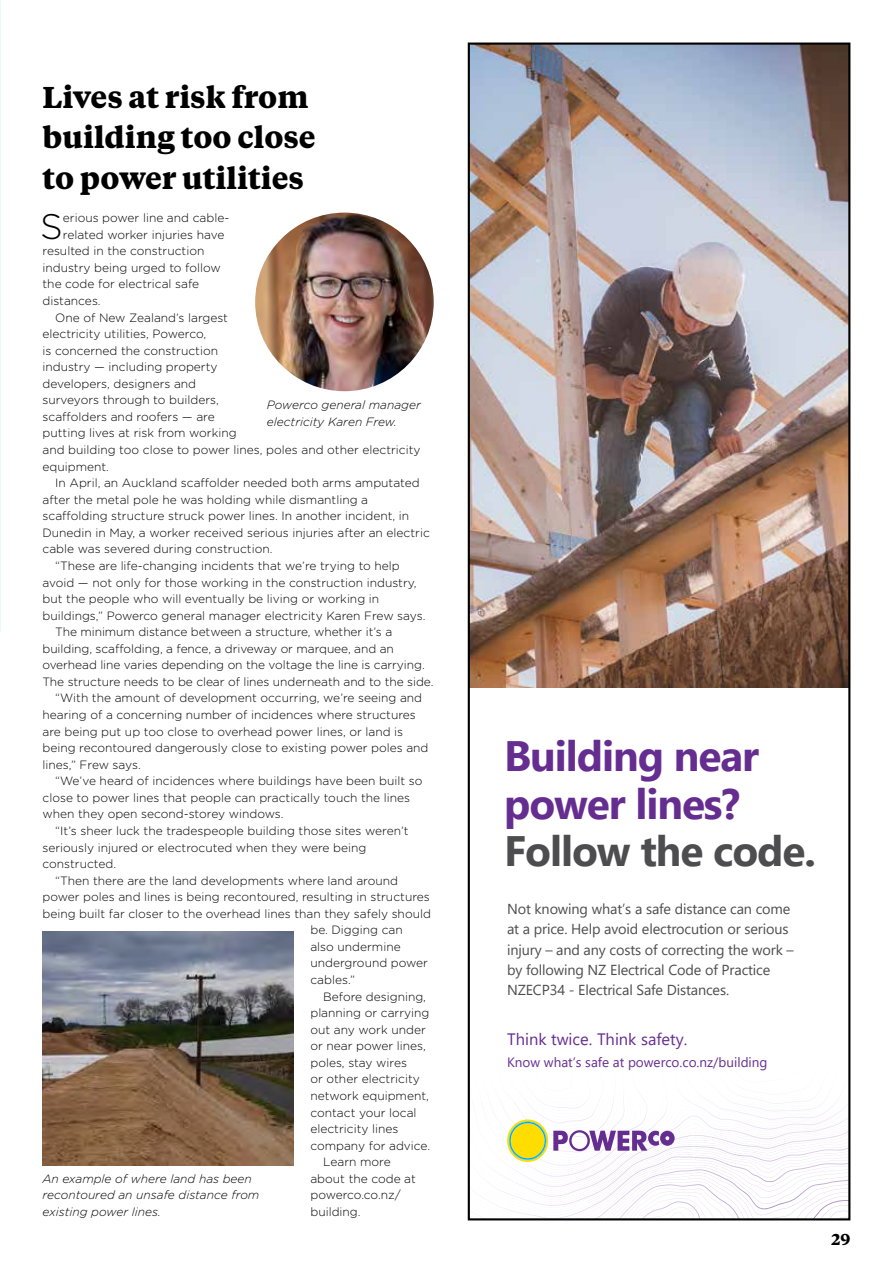
<style>
.page{position:relative;width:893px;height:1263px;background:#fff}
.page>*{position:absolute;margin:0;border:0;box-sizing:border-box;transform-origin:0 0}
.t1{font:700 42.45px/47.5px "Segoe UI";letter-spacing:-.025em;color:#662d91}
.t2{font:700 42.45px "Segoe UI";letter-spacing:-.025em;color:#4d4d4f}
.t3{font:300 35.4px "Gotham Rounded";color:#000}
.t4{font:700 30px/40.5px "Tiempos Text";color:#000}
.t5{font:16.5px "Segoe UI";color:#662d91}
.t6{font:700 15.75px "Tiempos Text";color:#000}
.t7{font:14.4px/20.2px "Segoe UI";letter-spacing:-.01em;color:#4d4d4f}
.t8{font:13.5px "Segoe UI";color:#662d91}
.t9{font:300 12px "Gotham Rounded";color:#000}
.t10{font:italic 300 12px/16.5px "Gotham Rounded";color:#000}
</style>
<div class="page">
<img style="left:471px;top:46px;width:376px;height:642px">
<svg style="left:493px;top:1097px;width:354px;height:120px"></svg>
<div style="left:468px;top:43px;width:382px;height:1177px;border:2px solid #000"></div>
<img style="left:43px;top:931px;width:250px;height:234px">
<img style="left:255px;top:213px;width:179px;height:178px;border-radius:89px">
<h3 class="t4" style="left:43px;top:75px;width:275px">Lives at risk from building too close to power utilities</h3>
<h2 class="t3" style="left:40px;top:203px;width:24px">S</h2>
<p class="t9" style="left:63px;top:210px;width:168px">erious power line and cable-</p>
<p class="t9" style="left:63px;top:226px;width:163px">related worker injuries have</p>
<p class="t9" style="left:43px;top:243px;width:163px">resulted in the construction</p>
<p class="t9" style="left:43px;top:260px;width:180px">industry being urged to follow</p>
<p class="t9" style="left:43px;top:276px;width:158px">the code for electrical safe</p>
<p class="t9" style="left:43px;top:293px;width:60px">distances.</p>
<p class="t9" style="left:55px;top:309px;width:174px">One of New Zealand’s largest</p>
<p class="t9" style="left:43px;top:326px;width:165px">electricity utilities, Powerco,</p>
<p class="t9" style="left:43px;top:342px;width:177px">is concerned the construction</p>
<p class="t9" style="left:43px;top:359px;width:177px">industry — including property</p>
<p class="t9" style="left:43px;top:375px;width:155px">developers, designers and</p>
<p class="t9" style="left:43px;top:392px;width:178px">surveyors through to builders,</p>
<p class="t9" style="left:43px;top:409px;width:174px">scaffolders and roofers — are</p>
<p class="t9" style="left:43px;top:425px;width:196px">putting lives at risk from working</p>
<p class="t9" style="left:43px;top:442px;width:380px">and building too close to power lines, poles and other electricity</p>
<p class="t9" style="left:43px;top:458px;width:68px">equipment.</p>
<p class="t9" style="left:55px;top:475px;width:366px">In April, an Auckland scaffolder needed both arms amputated</p>
<p class="t9" style="left:43px;top:491px;width:327px">after the metal pole he was holding while dismantling a</p>
<p class="t9" style="left:43px;top:508px;width:368px">scaffolding structure struck power lines. In another incident, in</p>
<p class="t9" style="left:43px;top:525px;width:389px">Dunedin in May, a worker received serious injuries after an electric</p>
<p class="t9" style="left:43px;top:541px;width:232px">cable was severed during construction.</p>
<p class="t9" style="left:55px;top:558px;width:346px">“These are life-changing incidents that we’re trying to help</p>
<p class="t9" style="left:43px;top:574px;width:376px">avoid — not only for those working in the construction industry,</p>
<p class="t9" style="left:43px;top:591px;width:338px">but the people who will eventually be living or working in</p>
<p class="t9" style="left:43px;top:607px;width:384px">buildings,” Powerco general manager electricity Karen Frew says.</p>
<p class="t9" style="left:55px;top:624px;width:338px">The minimum distance between a structure, whether it’s a</p>
<p class="t9" style="left:43px;top:640px;width:353px">building, scaffolding, a fence, a driveway or marquee, and an</p>
<p class="t9" style="left:43px;top:657px;width:384px">overhead line varies depending on the voltage the line is carrying.</p>
<p class="t9" style="left:43px;top:674px;width:392px">The structure needs to be clear of lines underneath and to the side.</p>
<p class="t9" style="left:55px;top:690px;width:368px">“With the amount of development occurring, we’re seeing and</p>
<p class="t9" style="left:43px;top:707px;width:375px">hearing of a concerning number of incidences where structures</p>
<p class="t9" style="left:43px;top:723px;width:362px">are being put up too close to overhead power lines, or land is</p>
<p class="t9" style="left:43px;top:740px;width:387px">being recontoured dangerously close to existing power poles and</p>
<p class="t9" style="left:43px;top:756px;width:100px">lines,” Frew says.</p>
<p class="t9" style="left:55px;top:773px;width:369px">“We’ve heard of incidences where buildings have been built so</p>
<p class="t9" style="left:43px;top:789px;width:369px">close to power lines that people can practically touch the lines</p>
<p class="t9" style="left:43px;top:806px;width:243px">when they open second-storey windows.</p>
<p class="t9" style="left:55px;top:823px;width:355px">“It’s sheer luck the tradespeople building those sites weren’t</p>
<p class="t9" style="left:43px;top:839px;width:325px">seriously injured or electrocuted when they were being</p>
<p class="t9" style="left:43px;top:856px;width:75px">constructed.</p>
<p class="t9" style="left:55px;top:872px;width:344px">“Then there are the land developments where land around</p>
<p class="t9" style="left:43px;top:889px;width:389px">power poles and lines is being recontoured, resulting in structures</p>
<p class="t9" style="left:43px;top:905px;width:390px">being built far closer to the overhead lines than they safely should</p>
<p class="t9" style="left:310px;top:922px;width:94px">be. Digging can</p>
<p class="t9" style="left:310px;top:939px;width:92px">also undermine</p>
<p class="t9" style="left:310px;top:955px;width:119px">underground power</p>
<p class="t9" style="left:310px;top:972px;width:46px">cables.”</p>
<p class="t9" style="left:323px;top:988px;width:104px">Before designing,</p>
<p class="t9" style="left:310px;top:1005px;width:121px">planning or carrying</p>
<p class="t9" style="left:310px;top:1021px;width:117px">out any work under</p>
<p class="t9" style="left:310px;top:1038px;width:117px">or near power lines,</p>
<p class="t9" style="left:310px;top:1054px;width:98px">poles, stay wires</p>
<p class="t9" style="left:310px;top:1071px;width:111px">or other electricity</p>
<p class="t9" style="left:310px;top:1088px;width:120px">network equipment,</p>
<p class="t9" style="left:310px;top:1104px;width:108px">contact your local</p>
<p class="t9" style="left:310px;top:1121px;width:90px">electricity lines</p>
<p class="t9" style="left:310px;top:1137px;width:121px">company for advice.</p>
<p class="t9" style="left:323px;top:1154px;width:69px">Learn more</p>
<p class="t9" style="left:310px;top:1170px;width:107px">about the code at</p>
<p class="t9" style="left:310px;top:1187px;width:92px">powerco.co.nz/</p>
<p class="t9" style="left:310px;top:1203px;width:52px">building.</p>
<p class="t10" style="left:267px;top:396px;width:155px">Powerco general manager electricity Karen Frew.</p>
<p class="t10" style="left:43px;top:1170px;width:218px">An example of where land has been recontoured an unsafe distance from existing power lines.</p>
<h1 class="t1" style="left:504px;top:729px;width:256px">Building near power lines?</h1>
<h1 class="t2" style="left:504px;top:811px;width:313px">Follow the code.</h1>
<p class="t7" style="left:507px;top:898px;width:288px">Not knowing what’s a safe distance can come at a price. Help avoid electrocution or serious injury – and any costs of correcting the work – by following NZ Electrical Code of Practice NZECP34 - Electrical Safe Distances.</p>
<h3 class="t5" style="left:507px;top:1023px;width:182px">Think twice. Think safety.</h3>
<p class="t8" style="left:507px;top:1049px;width:262px">Know what’s safe at powerco.co.nz/building</p>
<h3 class="t6" style="left:831px;top:1228px;width:20px">29</h3>
</div>
